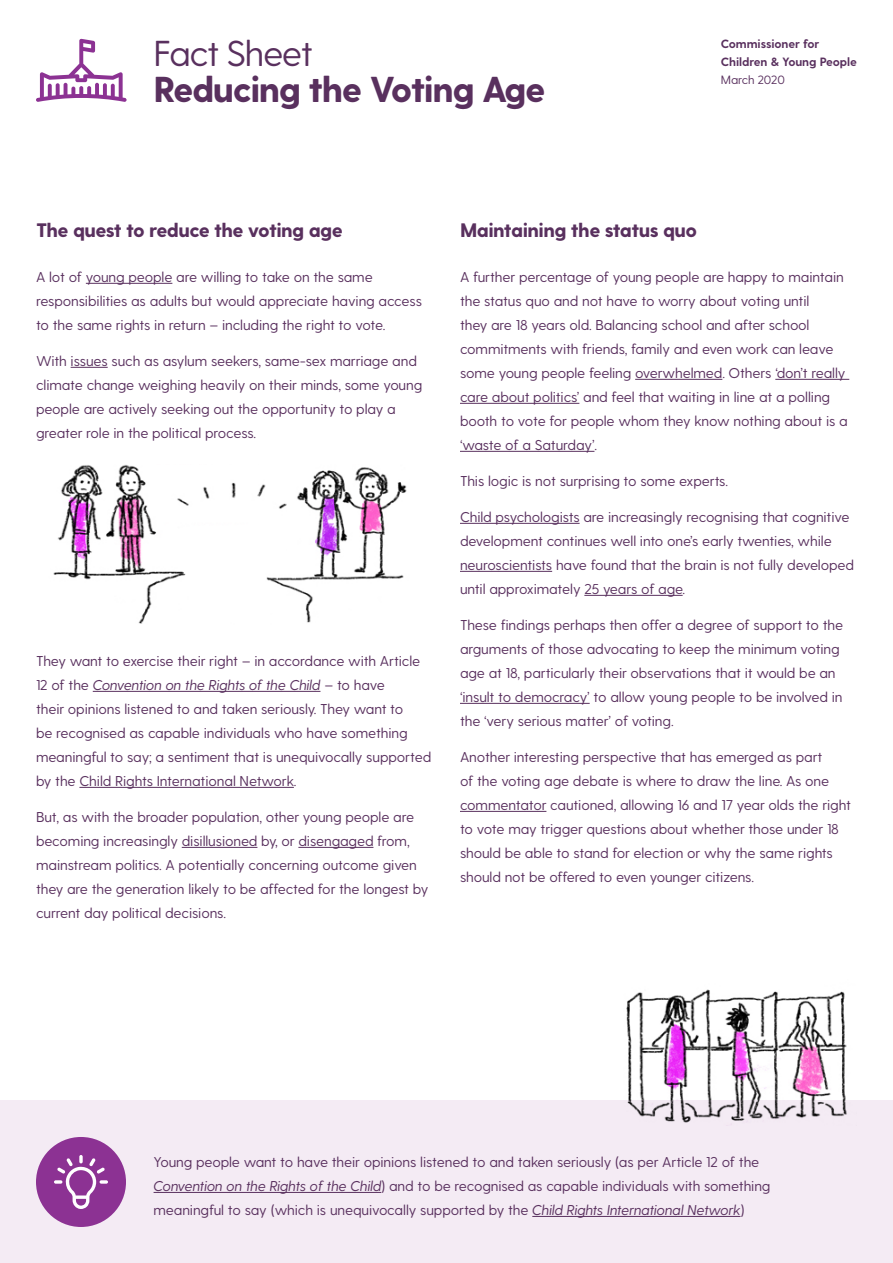
<style>
.page{position:relative;width:893px;height:1263px;background:#fff}
.page>*{position:absolute;margin:0;border:0;box-sizing:border-box;transform-origin:0 0}
.Document_Title_Cover{font:800 36px/36px "Greycliff CF";letter-spacing:-.04em;color:#59305e}
.Heading_2{font:800 19.5px "Greycliff CF";letter-spacing:-.03em;color:#59305e}
.Paragraph_Standard{font:14.25px/24px "Greycliff CF";letter-spacing:-.01em;color:#59305e}
.t1{font:700 12px "Greycliff CF";letter-spacing:-.01em;color:#59305e}
.t2{font:12px "Greycliff CF";letter-spacing:-.01em;color:#59305e}
.s1{font-weight:400}
.s2{font-style:italic}
</style>
<div class="page">
<div style="left:0;top:1101px;width:893px;height:162px;background:#f4ebf4"></div>
<svg style="left:36px;top:39px;width:91px;height:63px"></svg>
<hr style="left:635px;top:379px;width:87px;height:1px;background:#59305e">
<hr style="left:775px;top:379px;width:74px;height:1px;background:#59305e">
<hr style="left:460px;top:403px;width:119px;height:1px;background:#59305e">
<hr style="left:460px;top:451px;width:134px;height:1px;background:#59305e">
<hr style="left:460px;top:523px;width:120px;height:1px;background:#59305e">
<hr style="left:460px;top:571px;width:92px;height:1px;background:#59305e">
<hr style="left:584px;top:595px;width:99px;height:1px;background:#59305e">
<hr style="left:460px;top:703px;width:130px;height:1px;background:#59305e">
<hr style="left:460px;top:811px;width:86px;height:1px;background:#59305e">
<hr style="left:86px;top:283px;width:86px;height:1px;background:#59305e">
<hr style="left:71px;top:367px;width:37px;height:1px;background:#59305e">
<hr style="left:93px;top:691px;width:227px;height:1px;background:#59305e">
<hr style="left:79px;top:787px;width:215px;height:1px;background:#59305e">
<hr style="left:182px;top:847px;width:75px;height:1px;background:#59305e">
<hr style="left:298px;top:847px;width:75px;height:1px;background:#59305e">
<hr style="left:154px;top:1192px;width:227px;height:1px;background:#59305e">
<hr style="left:532px;top:1216px;width:208px;height:1px;background:#59305e">
<div style="left:36px;top:1137px;width:90px;height:90px;background:#8c3293;border-radius:50%"></div>
<svg style="left:54px;top:1155px;width:54px;height:54px"></svg>
<img style="left:53px;top:465px;width:354px;height:159px">
<img style="left:614px;top:989px;width:243px;height:134px">
<p class="Document_Title_Cover" style="left:154px;top:37px;width:394px"><span class="s1">Fact Sheet<br></span>Reducing the Voting Age</p>
<p class="t1" style="left:721px;top:36px;width:100px">Commissioner for</p>
<p class="t1" style="left:721px;top:54px;width:138px">Children &amp; Young People</p>
<p class="t2" style="left:721px;top:73px;width:66px">March 2020</p>
<p class="Heading_2" style="left:36px;top:218px;width:308px">The quest to reduce the voting age</p>
<p class="Paragraph_Standard" style="left:36px;top:265px;width:388px">A lot of young people are willing to take on the same responsibilities as adults but would appreciate having access to the same rights in return – including the right to vote.</p>
<p class="Paragraph_Standard" style="left:36px;top:349px;width:388px">With issues such as asylum seekers, same-sex marriage and climate change weighing heavily on their minds, some young people are actively seeking out the opportunity to play a greater role in the political process.</p>
<p class="Paragraph_Standard" style="left:36px;top:649px;width:397px">They want to exercise their right – in accordance with Article 12 of the <span class="s2">Convention on the Rights of the Child</span> – to have<br>their opinions listened to and taken seriously. They want to<br>be recognised as capable individuals who have something meaningful to say; a sentiment that is unequivocally supported by the Child Rights International Network.</p>
<p class="Paragraph_Standard" style="left:36px;top:805px;width:394px">But, as with the broader population, other young people are becoming increasingly disillusioned by, or disengaged from, mainstream politics. A potentially concerning outcome given they are the generation likely to be affected for the longest by current day political decisions.</p>
<p class="Heading_2" style="left:460px;top:218px;width:239px">Maintaining the status quo</p>
<p class="Paragraph_Standard" style="left:460px;top:265px;width:389px">A further percentage of young people are happy to maintain the status quo and not have to worry about voting until<br>they are 18 years old. Balancing school and after school commitments with friends, family and even work can leave some young people feeling overwhelmed. Others ‘don’t really care about politics’ and feel that waiting in line at a polling booth to vote for people whom they know nothing about is a ‘waste of a Saturday’.</p>
<p class="Paragraph_Standard" style="left:460px;top:469px;width:270px">This logic is not surprising to some experts.</p>
<p class="Paragraph_Standard" style="left:460px;top:505px;width:395px">Child psychologists are increasingly recognising that cognitive development continues well into one’s early twenties, while neuroscientists have found that the brain is not fully developed until approximately 25 years of age.</p>
<p class="Paragraph_Standard" style="left:460px;top:613px;width:385px">These findings perhaps then offer a degree of support to the arguments of those advocating to keep the minimum voting age at 18, particularly their observations that it would be an ‘insult to democracy’ to allow young people to be involved in the ‘very serious matter’ of voting.</p>
<p class="Paragraph_Standard" style="left:460px;top:745px;width:392px">Another interesting perspective that has emerged as part<br>of the voting age debate is where to draw the line. As one commentator cautioned, allowing 16 and 17 year olds the right to vote may trigger questions about whether those under 18 should be able to stand for election or why the same rights should not be offered to even younger citizens.</p>
<p class="Paragraph_Standard" style="left:154px;top:1150px;width:618px">Young people want to have their opinions listened to and taken seriously (as per Article 12 of the<br><span class="s2">Convention on the Rights of the Child</span>) and to be recognised as capable individuals with something meaningful to say (which is unequivocally supported by the <span class="s2">Child Rights International Network</span>)</p>
</div>
